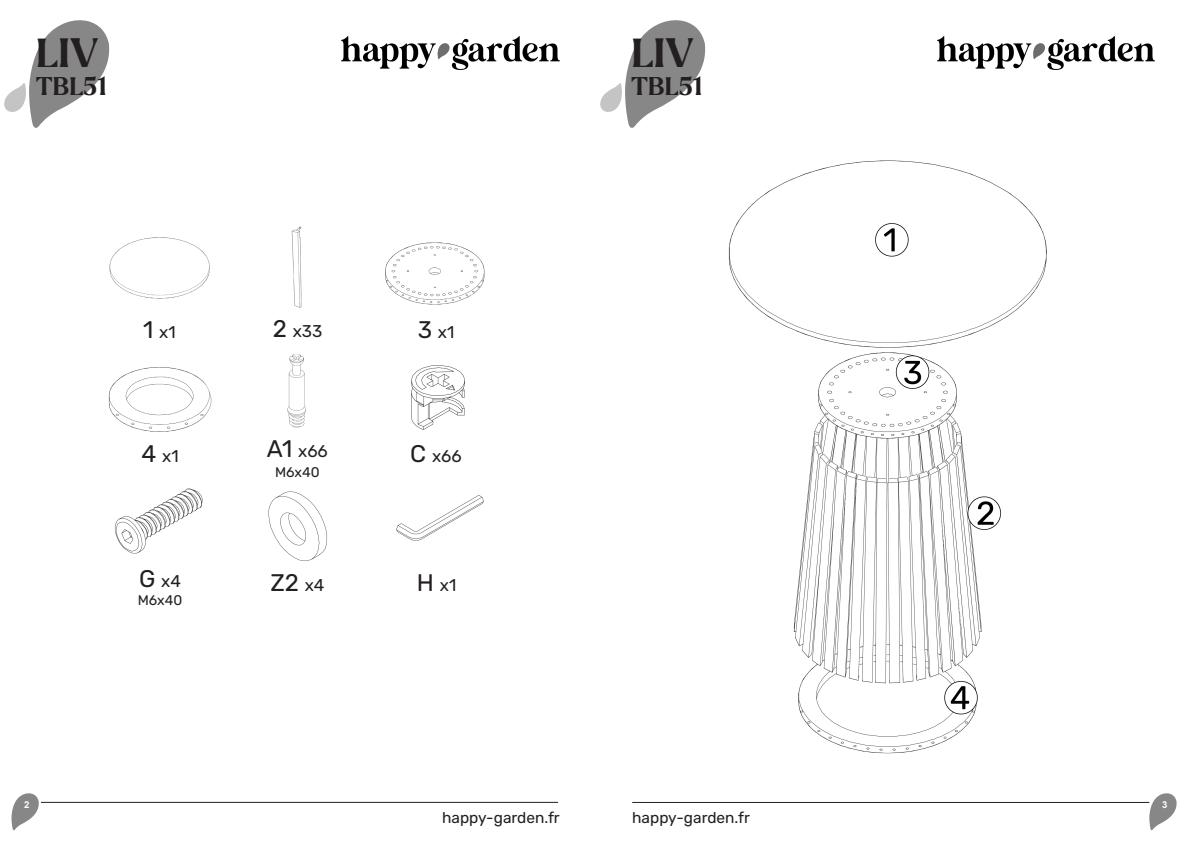
<style>
.page{position:relative;width:1191px;height:842px;background:#fff}
.page>*{position:absolute;margin:0;border:0;box-sizing:border-box;transform-origin:0 0}
.t1{font:700 40px "Larken";color:#231f20}
.t2{font:700 25px "Larken";letter-spacing:.02em;color:#231f20}
.t3{font:300 24px "Rubik";color:#231f20}
.t4{font:300 17px "Rubik";color:#231f20}
.t5{font:300 15.5px "Rubik";color:#231f20}
.t6{font:300 14px "Rubik";color:#231f20}
.t7{font:700 9.5px "Arial";color:#fff}
.s1{font-size:24px}
.s2{font-size:17px}
</style>
<div class="page">
<svg style="left:12px;top:793px;width:27px;height:38px"></svg>
<svg style="left:1149px;top:793px;width:28px;height:38px"></svg>
<svg style="left:4px;top:20px;width:106px;height:108px"></svg>
<svg style="left:600px;top:20px;width:106px;height:108px"></svg>
<img style="left:342px;top:37px;width:217px;height:33px">
<img style="left:937px;top:37px;width:218px;height:33px">
<hr style="left:632px;top:802px;width:517px;height:1px;background:#231f20">
<hr style="left:41px;top:802px;width:517px;height:1px;background:#231f20">
<img style="left:728px;top:160px;width:319px;height:593px">
<img style="left:109px;top:237px;width:101px;height:62px">
<img style="left:108px;top:367px;width:104px;height:65px">
<img style="left:291px;top:226px;width:11px;height:82px">
<img style="left:287px;top:354px;width:19px;height:74px">
<img style="left:385px;top:242px;width:100px;height:63px">
<img style="left:411px;top:365px;width:54px;height:65px">
<img style="left:114px;top:488px;width:88px;height:66px">
<img style="left:268px;top:491px;width:59px;height:70px">
<img style="left:396px;top:495px;width:88px;height:46px">
<h1 class="t1" style="left:36px;top:27px;width:64px">LIV</h1>
<h2 class="t2" style="left:36px;top:70px;width:72px">TBL51</h2>
<p class="t4" style="left:143px;top:322px;width:34px"><span class="s1">1</span> x1</p>
<p class="t4" style="left:273px;top:322px;width:51px"><span class="s1">2</span> x33</p>
<p class="t4" style="left:418px;top:322px;width:38px"><span class="s1">3</span> x1</p>
<p class="t4" style="left:141px;top:447px;width:39px"><span class="s1">4</span> x1</p>
<p class="t4" style="left:267px;top:441px;width:62px"><span class="s1">A1</span> x66</p>
<p class="t6" style="left:275px;top:464px;width:46px">M6x40</p>
<p class="t4" style="left:410px;top:447px;width:53px"><span class="s1">C</span> x66</p>
<p class="t4" style="left:139px;top:571px;width:43px"><span class="s1">G</span> x4</p>
<p class="t6" style="left:138px;top:592px;width:46px">M6x40</p>
<p class="t3" style="left:270px;top:569px;width:56px">Z2 <span class="s2">x4</span></p>
<p class="t4" style="left:417px;top:575px;width:41px"><span class="s1">H</span> x1</p>
<h1 class="t1" style="left:631px;top:27px;width:64px">LIV</h1>
<h2 class="t2" style="left:631px;top:70px;width:72px">TBL51</h2>
<p class="t7" style="left:24px;top:798px;width:7px">2</p>
<p class="t7" style="left:1162px;top:798px;width:7px">3</p>
<p class="t5" style="left:442px;top:809px;width:119px">happy-garden.fr</p>
<p class="t5" style="left:632px;top:809px;width:119px">happy-garden.fr</p>
</div>
